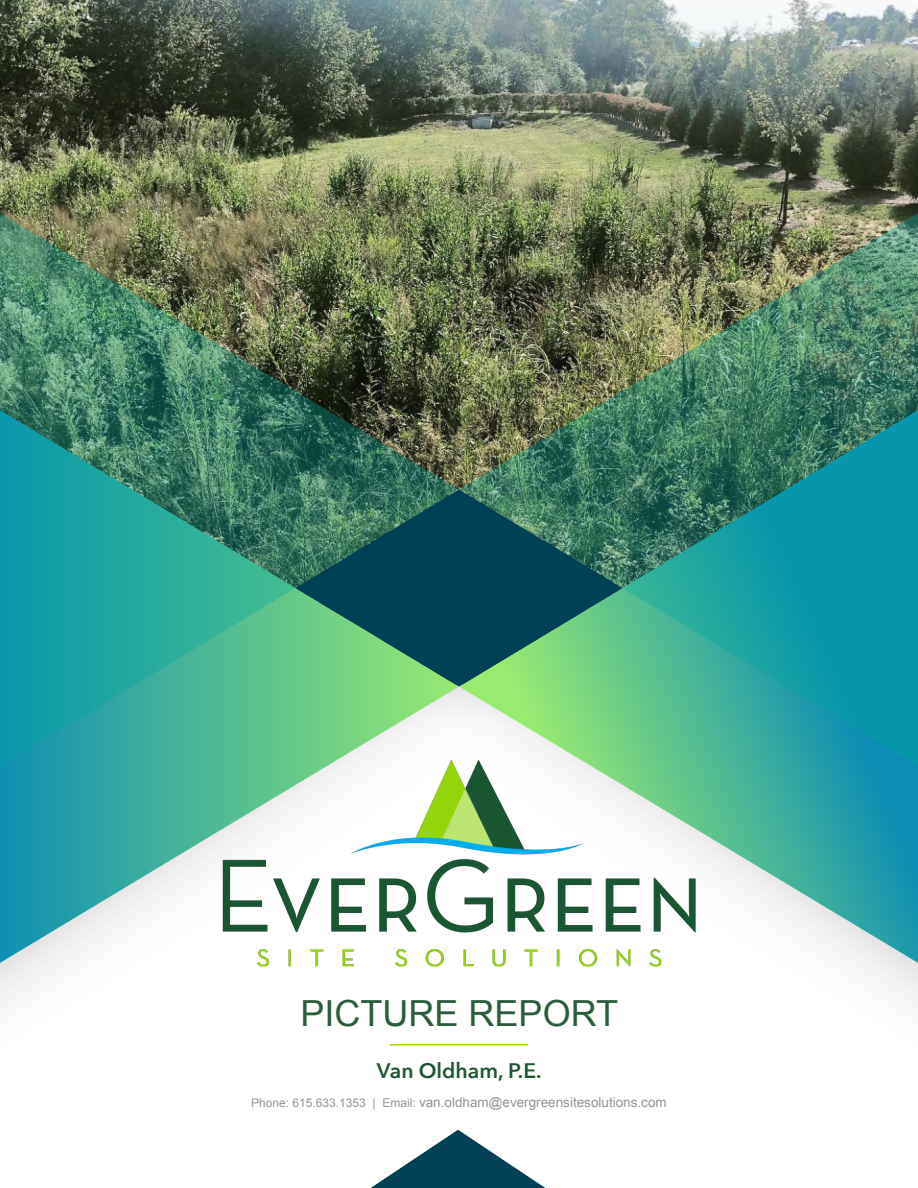
<style>
.page{position:relative;width:918px;height:1188px;background:#fff}
.page>*{position:absolute;margin:0;border:0;box-sizing:border-box;transform-origin:0 0}
.Title_-_Center_-_All_Caps{font:36px "Arial";color:#2b5d3c}
.t1{font:600 21px "Avenir Next";color:#205532}
.Body_Text_-_Left_Just{font:13.5px "Arial";color:#939598}
.s1{font-size:12px}
</style>
<div class="page">
<img style="left:0;top:0;width:918px;height:206px">
<svg style="left:0;top:963px;width:918px;height:41px"></svg>
<svg style="left:0;top:774px;width:215px;height:189px"></svg>
<svg style="left:703px;top:774px;width:215px;height:189px"></svg>
<img style="left:0;top:206px;width:459px;height:568px">
<img style="left:459px;top:206px;width:459px;height:568px">
<svg style="left:295px;top:490px;width:328px;height:197px;background:#2e7463"></svg>
<svg style="left:371px;top:1130px;width:174px;height:58px"></svg>
<img style="left:215px;top:756px;width:488px;height:214px">
<hr style="left:390px;top:1044px;width:138px;height:2px;background:#a2d40a">
<p class="Title_-_Center_-_All_Caps" style="left:301px;top:990px;width:319px">PICTURE REPORT</p>
<p class="t1" style="left:377px;top:1053px;width:166px">Van Oldham, P.E.</p>
<p class="Body_Text_-_Left_Just" style="left:251px;top:1094px;width:417px"><span class="s1">Phone: 615.633.1353 | Email:</span> van.oldham@evergreensitesolutions.com</p>
</div>
